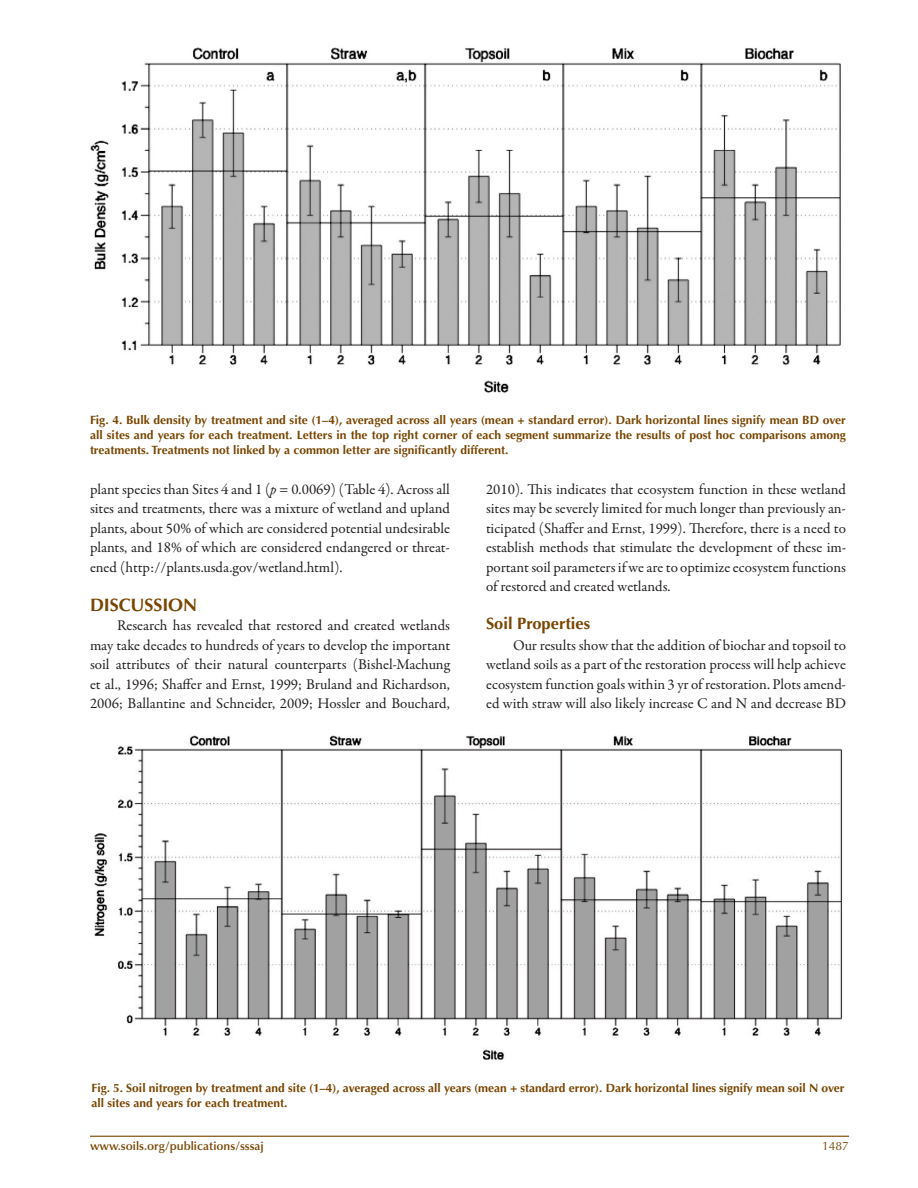
<style>
.page{position:relative;width:918px;height:1188px;background:#fff}
.page>*{position:absolute;margin:0;border:0;box-sizing:border-box;transform-origin:0 0}
.t1{font:700 18px "Optima LT Std";letter-spacing:-.005em;color:#794500}
.t2{font:700 16.5px "Optima LT Std";color:#794500}
.t3{font:15px/19.5px "Garamond Premr Pro";color:#231f20;text-align:justify}
.t4{font:700 12px/15px "Optima LT Std";color:#794500;text-align:justify}
.t5{font:600 12px "Optima LT Std";color:#794500}
.t6{font:12px "Optima LT Std";color:#794500}
.s1{font-style:italic}
</style>
<div class="page">
<hr style="left:90px;top:1136px;width:759px;height:1px;background:#794500">
<img style="left:90px;top:47px;width:751px;height:347px">
<img style="left:94px;top:735px;width:749px;height:326px">
<p class="t4" style="left:90px;top:413px;width:758px">Fig. 4. Bulk density by treatment and site (1–4), averaged across all years (mean + standard error). Dark horizontal lines signify mean BD over all sites and years for each treatment. Letters in the top right corner of each segment summarize the results of post hoc comparisons among treatments. Treatments not linked by a common letter are significantly different.</p>
<p class="t3" style="left:90px;top:480px;width:362px">plant species than Sites 4 and 1 (<span class="s1">p</span> = 0.0069) (Table 4). Across all sites and treatments, there was a mixture of wetland and upland plants, about 50% of which are considered potential undesirable plants, and 18% of which are considered endangered or threat&shy;ened (http://plants.usda.gov/wetland.html).</p>
<p class="t1" style="left:90px;top:596px;width:109px">DISCUSSION</p>
<p class="t3" style="left:90px;top:616px;width:362px;text-indent:27px">Research has revealed that restored and created wetlands may take decades to hundreds of years to develop the important soil attributes of their natural counterparts (Bishel-Machung et al., 1996; Shaffer and Ernst, 1999; Bruland and Richardson, 2006; Ballantine and Schneider, 2009; Hossler and Bouchard,</p>
<p class="t3" style="left:486px;top:480px;width:362px">2010). This indicates that ecosystem function in these wetland sites may be severely limited for much longer than previously an&shy;ticipated (Shaffer and Ernst, 1999). Therefore, there is a need to establish methods that stimulate the development of these im&shy;portant soil parameters if we are to optimize ecosystem functions of restored and created wetlands.</p>
<p class="t2" style="left:486px;top:615px;width:106px">Soil Properties</p>
<p class="t3" style="left:486px;top:636px;width:362px;text-indent:27px">Our results show that the addition of biochar and topsoil to wetland soils as a part of the restoration process will help achieve ecosystem function goals within 3 yr of restoration. Plots amend&shy;ed with straw will also likely increase C and N and decrease BD</p>
<p class="t4" style="left:92px;top:1081px;width:755px">Fig. 5. Soil nitrogen by treatment and site (1–4), averaged across all years (mean + standard error). Dark horizontal lines signify mean soil N over all sites and years for each treatment.</p>
<p class="t5" style="left:90px;top:1140px;width:175px">www.soils.org/publications/sssaj</p>
<p class="t6" style="left:822px;top:1140px;width:28px">1487</p>
</div>
